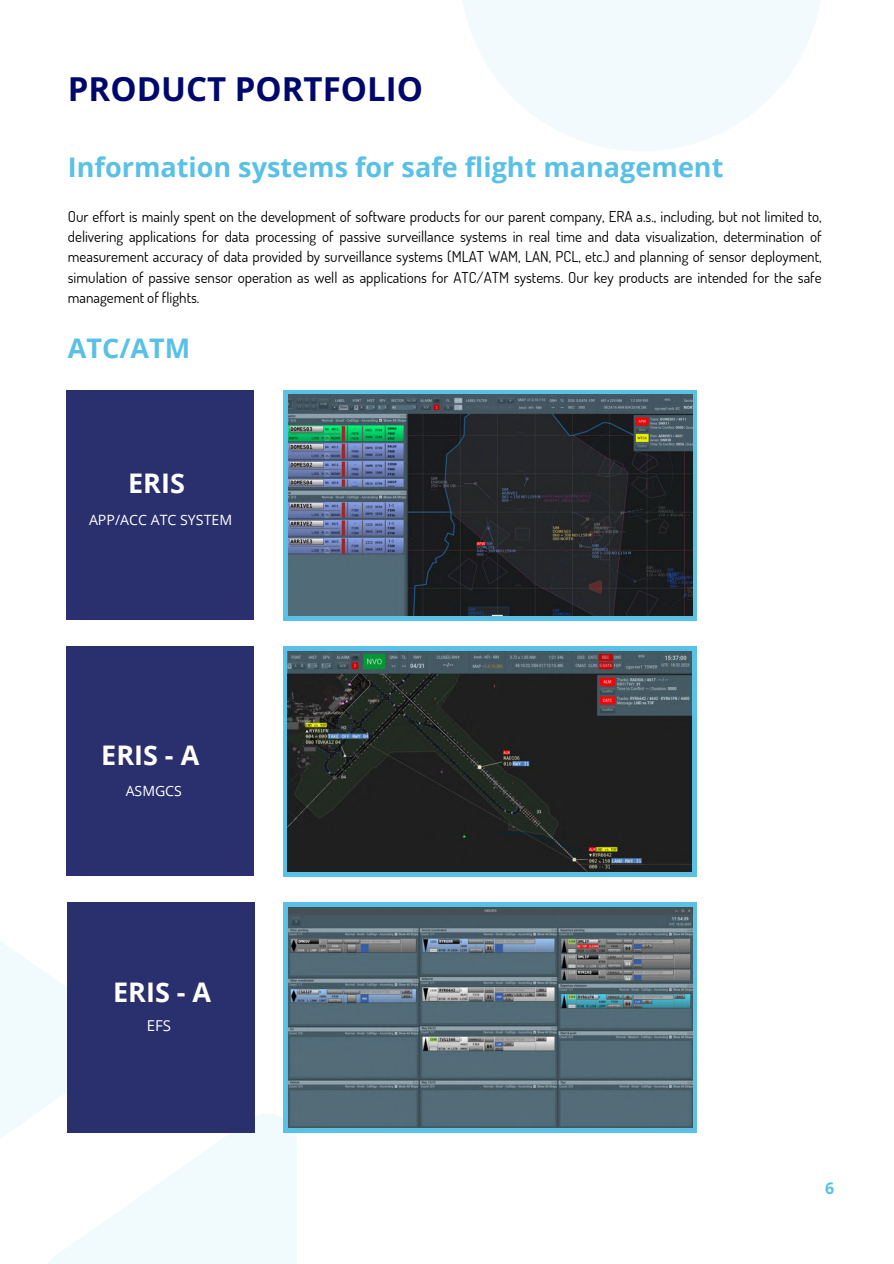
<style>
.page{position:relative;width:894px;height:1264px;background:#fff}
.page>*{position:absolute;margin:0;border:0;box-sizing:border-box;transform-origin:0 0}
.t1{font:700 33px "Open Sans";color:#00086d}
.t2{font:700 27px "Open Sans";color:#59c0e6}
.t3{font:700 27px "Open Sans";color:#fff}
.t4{font:700 15.9px "Open Sans";color:#59c0e6}
.t5{font:15px/20.2px "Dosis";color:#000;text-align:justify}
.t6{font:15px "Open Sans";color:#fff}
.t7{font:14.1px "Open Sans";color:#fff}
</style>
<div class="page">
<div style="left:66px;top:390px;width:188px;height:230px;background:#2a2f6d"></div>
<div style="left:283px;top:902px;width:413px;height:230px;background:linear-gradient(to right,#59c0e6,#59c0e6)"></div>
<svg style="left:0;top:876px;width:297px;height:387px"></svg>
<div style="left:66px;top:646px;width:188px;height:230px;background:#2a2f6d"></div>
<div style="left:67px;top:902px;width:187px;height:230px;background:#2a2f6d"></div>
<div style="left:459px;top:0;width:364px;height:151px;background:#f3fafd"></div>
<svg style="left:283px;top:390px;width:413px;height:230px;background:#53aacc"></svg>
<svg style="left:283px;top:646px;width:413px;height:230px;background:#52abcc"></svg>
<img style="left:288px;top:651px;width:403px;height:220px">
<img style="left:288px;top:907px;width:404px;height:220px">
<img style="left:288px;top:395px;width:404px;height:220px">
<h2 class="t1" style="left:68px;top:65px;width:356px">PRODUCT PORTFOLIO</h2>
<h2 class="t2" style="left:68px;top:148px;width:656px">Information systems for safe flight management</h2>
<h4 class="t5" style="left:68px;top:206px;width:755px">Our effort is mainly spent on the development of software products for our parent company, ERA a.s., including, but not limited to, delivering applications for data processing of passive surveillance systems in real time and data visualization, determination of measurement accuracy of data provided by surveillance systems (MLAT WAM, LAN, PCL, etc.) and planning of sensor deployment, simulation of passive sensor operation as well as applications for ATC/ATM systems. Our key products are intended for the safe management of flights.</h4>
<p class="t2" style="left:68px;top:329px;width:124px">ATC/ATM</p>
<p class="t3" style="left:128px;top:464px;width:58px">ERIS</p>
<h4 class="t7" style="left:89px;top:509px;width:145px">APP/ACC ATC SYSTEM</h4>
<p class="t3" style="left:101px;top:736px;width:99px">ERIS - A</p>
<h2 class="t7" style="left:126px;top:781px;width:58px">ASMGCS</h2>
<p class="t3" style="left:113px;top:973px;width:99px">ERIS - A</p>
<h4 class="t6" style="left:147px;top:1015px;width:26px">EFS</h4>
<h2 class="t4" style="left:825px;top:1177px;width:11px">6</h2>
</div>
